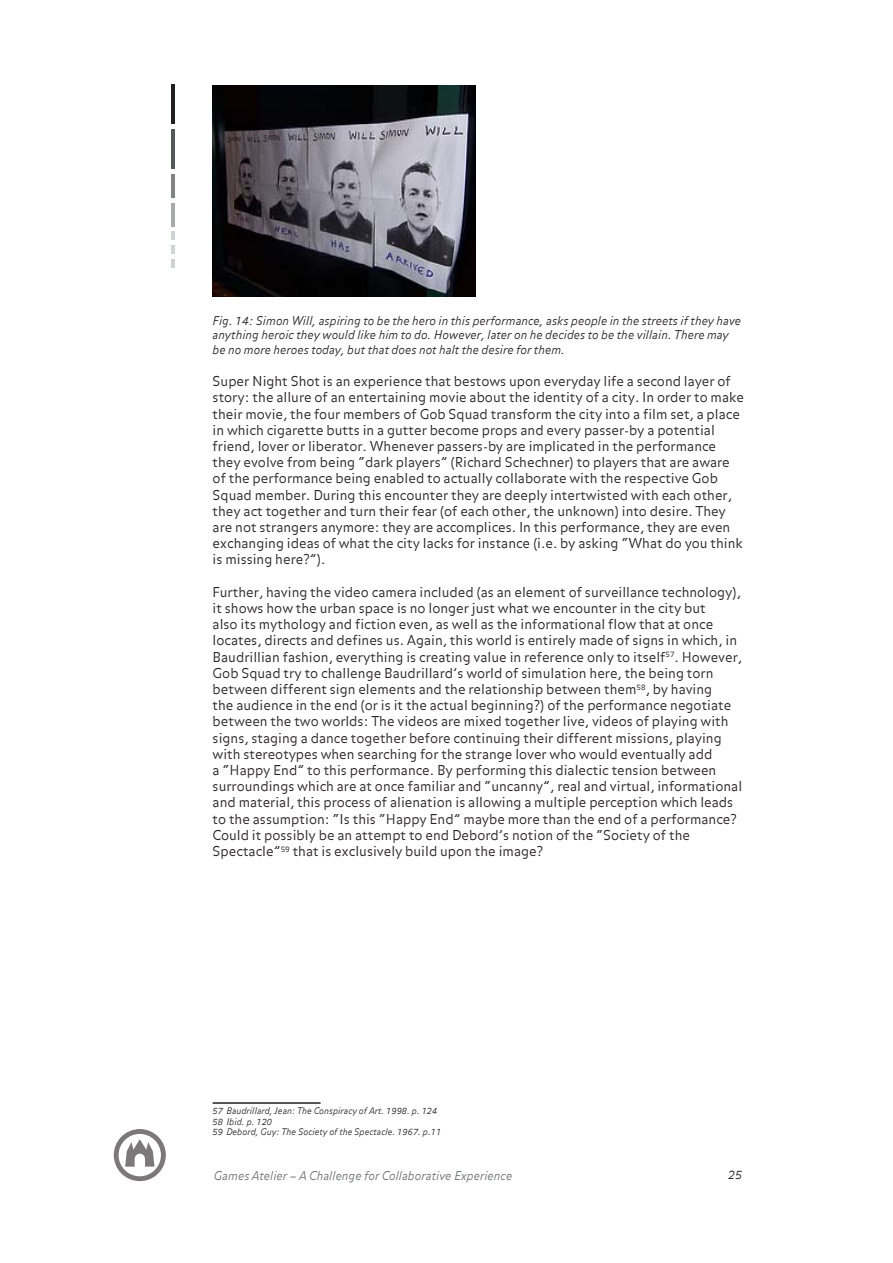
<style>
.page{position:relative;width:893px;height:1263px;background:#fff}
.page>*{position:absolute;margin:0;border:0;box-sizing:border-box;transform-origin:0 0}
.t1{font:300 13.5px/16.2px "Balance";color:#231f20}
.t2{font:italic 300 12px/14.4px "Balance";color:#231f20}
.t3{font:italic 300 12px "Balance";color:#6c6d70}
.t4{font:italic 300 9px/10.8px "Balance";color:#231f20}
</style>
<div class="page">
<hr style="left:171px;top:84px;width:4px;height:40px;background:#231f20">
<svg style="left:114px;top:1129px;width:52px;height:52px"></svg>
<hr style="left:171px;top:129px;width:4px;height:40px;background:#57585a">
<hr style="left:171px;top:174px;width:4px;height:24px;background:#808285">
<hr style="left:171px;top:203px;width:4px;height:23px;background:#a8a9ad">
<svg style="left:171px;top:232px;width:4px;height:36px"></svg>
<img style="left:213px;top:85px;width:262px;height:211px">
<hr style="left:213px;top:1102px;width:108px;height:2px;background:#231f20">
<p class="t2" style="left:213px;top:314px;width:530px">Fig. 14: Simon Will, aspiring to be the hero in this performance, asks people in the streets if they have anything heroic they would like him to do. However, later on he decides to be the villain. There may be no more heroes today, but that does not halt the desire for them.</p>
<p class="t1" style="left:213px;top:374px;width:533px">Super Night Shot is an experience that bestows upon everyday life a second layer of story: the allure of an entertaining movie about the identity of a city. In order to make their movie, the four members of Gob Squad transform the city into a film set, a place in which cigarette butts in a gutter become props and every passer-by a potential friend, lover or liberator. Whenever passers-by are implicated in the performance they evolve from being “dark players” (Richard Schechner) to players that are aware of the performance being enabled to actually collaborate with the respective Gob Squad member. During this encounter they are deeply intertwisted with each other, they act together and turn their fear (of each other, the unknown) into desire. They are not strangers anymore: they are accomplices. In this performance, they are even exchanging ideas of what the city lacks for instance (i.e. by asking “What do you think is missing here?”).</p>
<p class="t1" style="left:213px;top:585px;width:531px">Further, having the video camera included (as an element of surveillance technology), it shows how the urban space is no longer just what we encounter in the city but<br>also its mythology and fiction even, as well as the informational flow that at once locates, directs and defines us. Again, this world is entirely made of signs in which, in Baudrillian fashion, everything is creating value in reference only to itself<sup>57</sup>. However, Gob Squad try to challenge Baudrillard’s world of simulation here, the being torn between different sign elements and the relationship between them<sup>58</sup>, by having<br>the audience in the end (or is it the actual beginning?) of the performance negotiate between the two worlds: The videos are mixed together live, videos of playing with signs, staging a dance together before continuing their different missions, playing with stereotypes when searching for the strange lover who would eventually add<br>a “Happy End” to this performance. By performing this dialectic tension between surroundings which are at once familiar and “uncanny”, real and virtual, informational and material, this process of alienation is allowing a multiple perception which leads to the assumption: “Is this “Happy End” maybe more than the end of a performance?<br>Could it possibly be an attempt to end Debord’s notion of the “Society of the Spectacle”<sup>59</sup> that is exclusively build upon the image?</p>
<p class="t4" style="left:213px;top:1106px;width:230px">57 Baudrillard, Jean: The Conspiracy of Art. 1998. p. 124<br>58 Ibid. p. 120<br>59 Debord, Guy: The Society of the Spectacle. 1967. p.11</p>
<p class="t3" style="left:214px;top:1169px;width:300px">Games Atelier – A Challenge for Collaborative Experience</p>
<p class="t2" style="left:728px;top:1168px;width:15px">25</p>
</div>
